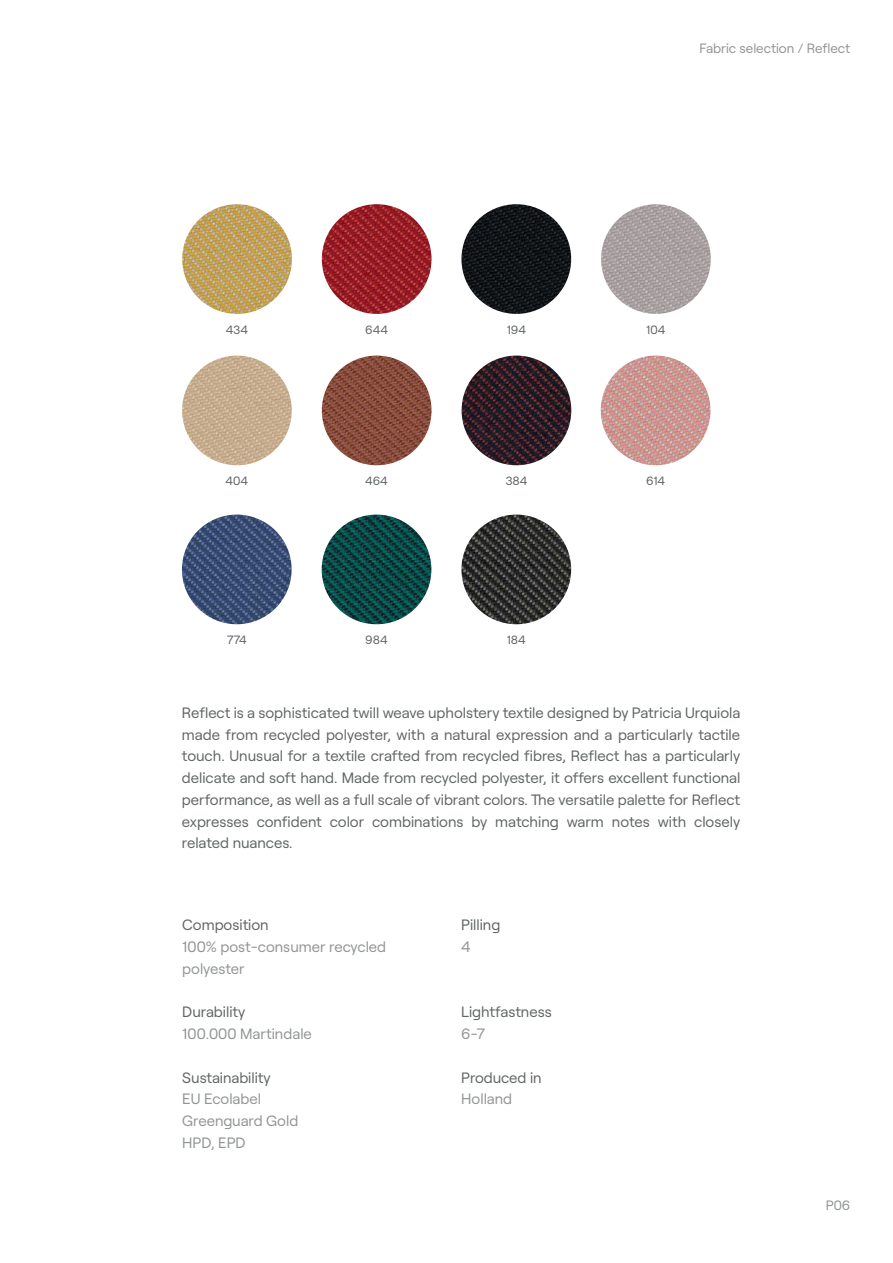
<style>
.page{position:relative;width:893px;height:1263px;background:#fff}
.page>*{position:absolute;margin:0;border:0;box-sizing:border-box;transform-origin:0 0}
.t1{font:15px/21.8px "Roobert";color:#606465;text-align:justify}
.t2{font:15px/21.8px "Roobert";color:#919495}
.t3{font:13.5px "Roobert";color:#919495}
.t4{font:12px "Roobert";color:#606465}
</style>
<div class="page">
<img style="left:182px;top:204px;width:110px;height:110px;border-radius:50%">
<img style="left:322px;top:204px;width:109px;height:110px;border-radius:50%">
<img style="left:461px;top:204px;width:110px;height:110px;border-radius:50%">
<img style="left:182px;top:356px;width:110px;height:109px;border-radius:50%">
<img style="left:322px;top:356px;width:109px;height:109px;border-radius:50%">
<img style="left:462px;top:356px;width:109px;height:109px;border-radius:50%">
<img style="left:601px;top:204px;width:110px;height:110px;border-radius:50%">
<img style="left:601px;top:356px;width:109px;height:109px;border-radius:50%">
<img style="left:182px;top:515px;width:110px;height:109px;border-radius:50%">
<img style="left:322px;top:515px;width:109px;height:109px;border-radius:50%">
<img style="left:461px;top:515px;width:110px;height:109px;border-radius:50%">
<p class="t3" style="left:699px;top:44px;width:152px">Fabric selection / Reflect</p>
<p class="t4" style="left:226px;top:325px;width:24px">434</p>
<p class="t4" style="left:365px;top:325px;width:24px">644</p>
<p class="t4" style="left:507px;top:325px;width:21px">194</p>
<p class="t4" style="left:646px;top:325px;width:21px">104</p>
<p class="t4" style="left:226px;top:476px;width:24px">404</p>
<p class="t4" style="left:365px;top:476px;width:24px">464</p>
<p class="t4" style="left:505px;top:476px;width:24px">384</p>
<p class="t4" style="left:646px;top:476px;width:21px">614</p>
<p class="t4" style="left:227px;top:635px;width:21px">774</p>
<p class="t4" style="left:365px;top:635px;width:24px">984</p>
<p class="t4" style="left:507px;top:635px;width:21px">184</p>
<p class="t1" style="left:182px;top:703px;width:560px">Reflect is a sophisticated twill weave upholstery textile designed by Patricia Urquiola made from recycled polyester, with a natural expression and a particularly tactile touch. Unusual for a textile crafted from recycled fibres, Reflect has a particularly delicate and soft hand. Made from recycled polyester, it offers excellent functional performance, as well as a full scale of vibrant colors. The versatile palette for Reflect expresses confident color combinations by matching warm notes with closely related nuances.</p>
<p class="t1" style="left:182px;top:915px;width:88px">Composition</p>
<p class="t2" style="left:182px;top:937px;width:205px">100% post-consumer recycled polyester</p>
<p class="t1" style="left:182px;top:1002px;width:65px">Durability</p>
<p class="t2" style="left:182px;top:1024px;width:131px">100.000 Martindale</p>
<p class="t1" style="left:182px;top:1068px;width:90px">Sustainability</p>
<p class="t2" style="left:182px;top:1089px;width:117px">EU Ecolabel<br>Greenguard Gold<br>HPD, EPD</p>
<p class="t1" style="left:461px;top:915px;width:41px">Pilling</p>
<p class="t2" style="left:461px;top:937px;width:11px">4</p>
<p class="t1" style="left:461px;top:1002px;width:92px">Lightfastness</p>
<p class="t2" style="left:461px;top:1024px;width:25px">6-7</p>
<p class="t1" style="left:461px;top:1068px;width:82px">Produced in</p>
<p class="t2" style="left:461px;top:1089px;width:52px">Holland</p>
<p class="t3" style="left:826px;top:1200px;width:26px">P06</p>
</div>
